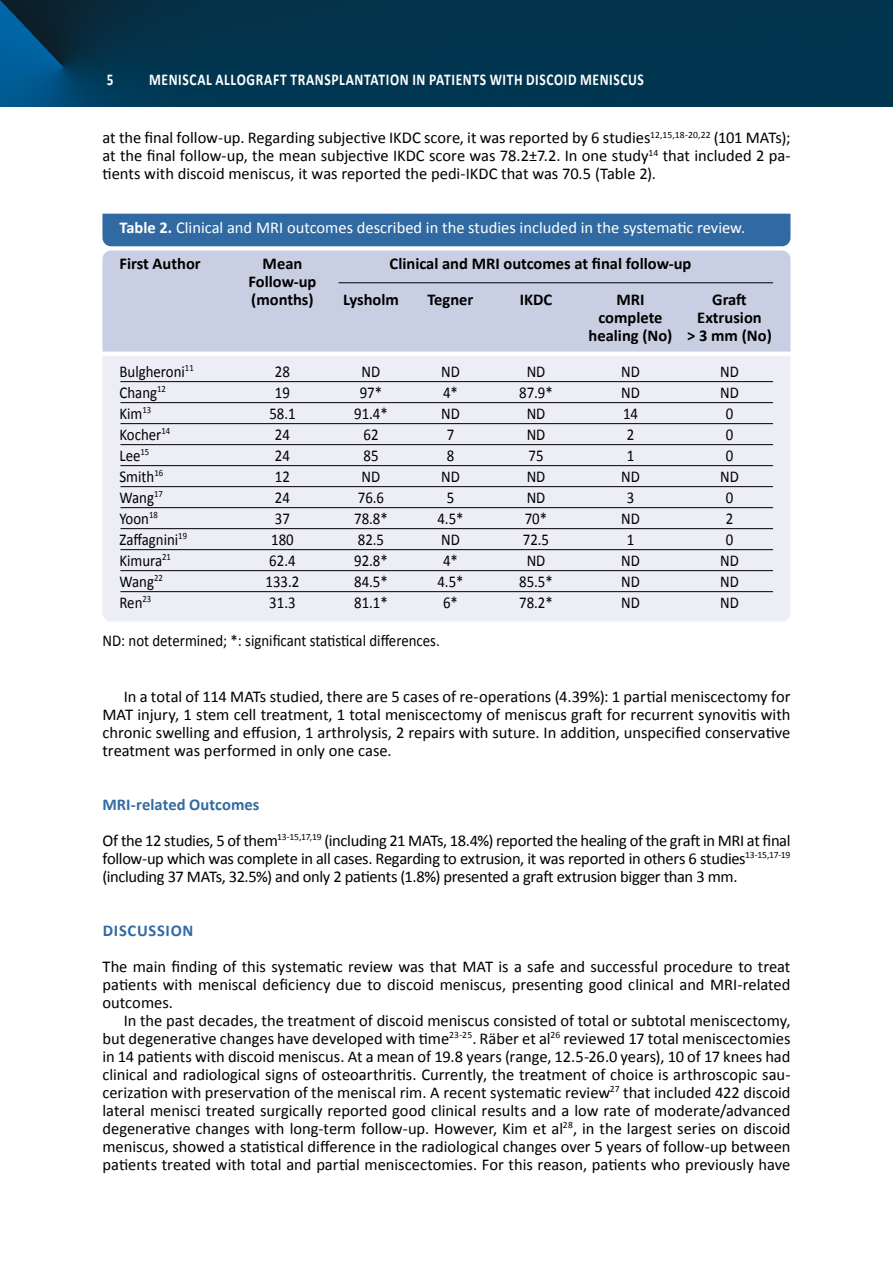
<style>
.page{position:relative;width:893px;height:1263px;background:#fff}
.page>*{position:absolute;margin:0;border:0;box-sizing:border-box;transform-origin:0 0}
.t1{font:16.5px/18px "Calibri";letter-spacing:-.005em;color:#000;text-align:justify}
.t2{font:16.5px "Calibri";letter-spacing:-.005em;color:#000;scale:.9 1}
.t3{font:700 16.5px/18px "Calibri";color:#000}
.t4{font:16.5px/36px "Calibri";letter-spacing:-.025em;color:#000}
.t5{font:16.5px/36px "Calibri";color:#fff}
.t6{font:700 16.5px "Calibri";letter-spacing:.045em;color:#fff;scale:.82 1}
.t7{font:700 16.5px "Calibri";letter-spacing:.045em;color:#316aa2}
.t8{font:700 16.5px "Calibri";letter-spacing:.045em;color:#fff;scale:.8 1}
.s1{font-weight:700}
.s2{font-weight:700;color:#000}
.s3{font-weight:700;color:#316aa2}
</style>
<div class="page">
<img style="left:0;top:0;width:893px;height:106px">
<div style="left:102px;top:214px;width:688px;height:32px;background:#316aa2"></div>
<div style="left:102px;top:250px;width:688px;height:102px;background:#c8cfe2"></div>
<div style="left:103px;top:356px;width:687px;height:265px;background:#edeef5"></div>
<hr style="left:338px;top:282px;width:435px;height:1px;background:#000">
<hr style="left:120px;top:381px;width:653px;height:1px;background:#000">
<hr style="left:120px;top:402px;width:653px;height:1px;background:#000">
<hr style="left:120px;top:423px;width:653px;height:1px;background:#000">
<hr style="left:120px;top:444px;width:653px;height:1px;background:#000">
<hr style="left:120px;top:465px;width:653px;height:1px;background:#000">
<hr style="left:120px;top:486px;width:653px;height:1px;background:#000">
<hr style="left:120px;top:507px;width:653px;height:1px;background:#000">
<hr style="left:120px;top:528px;width:653px;height:1px;background:#000">
<hr style="left:120px;top:549px;width:653px;height:1px;background:#000">
<hr style="left:120px;top:570px;width:653px;height:1px;background:#000">
<hr style="left:120px;top:591px;width:653px;height:1px;background:#000">
<p class="t8" style="left:107px;top:69px;width:10px">5</p>
<p class="t6" style="left:149px;top:69px;width:605px">MENISCAL ALLOGRAFT TRANSPLANTATION IN PATIENTS WITH DISCOID MENISCUS</p>
<p class="t1" style="left:102px;top:128px;width:689px">at the final follow-up. Regarding subjective IKDC score, it was reported by 6 studies<sup>12,15,18-20,22</sup> (101 MATs); at the final follow-up, the mean subjective IKDC score was 78.2±7.2. In one study<sup>14</sup> that included 2 pa&shy;tients with discoid meniscus, it was reported the pedi-IKDC that was 70.5 (Table 2).</p>
<p class="t5" style="left:119px;top:208px;width:627px"><span class="s1">Table 2.</span> Clinical and MRI outcomes described in the studies included in the systematic review.<br><span class="s2">First Author</span></p>
<p class="t3" style="left:263px;top:253px;width:41px">Mean</p>
<p class="t3" style="left:390px;top:253px;width:303px">Clinical and MRI outcomes at final follow-up</p>
<p class="t3" style="left:248px;top:271px;width:70px">Follow-up (months)</p>
<p class="t3" style="left:343px;top:289px;width:57px">Lysholm</p>
<p class="t3" style="left:428px;top:289px;width:47px">Tegner</p>
<p class="t3" style="left:520px;top:289px;width:34px">IKDC</p>
<p class="t3" style="left:616px;top:289px;width:30px">MRI</p>
<p class="t3" style="left:712px;top:289px;width:36px">Graft</p>
<p class="t3" style="left:598px;top:307px;width:66px">complete</p>
<p class="t3" style="left:589px;top:307px;width:185px;text-indent:109px">Extrusion healing (No) &gt; 3 mm (No)</p>
<p class="t2" style="left:119px;top:361px;width:84px">Bulgheroni<sup>11</sup></p>
<p class="t2" style="left:275px;top:361px;width:18px">28</p>
<p class="t2" style="left:362px;top:361px;width:22px">ND</p>
<p class="t2" style="left:441px;top:361px;width:22px">ND</p>
<p class="t2" style="left:527px;top:361px;width:22px">ND</p>
<p class="t2" style="left:621px;top:361px;width:22px">ND</p>
<p class="t2" style="left:720px;top:361px;width:22px">ND</p>
<p class="t2" style="left:119px;top:382px;width:53px">Chang<sup>12</sup></p>
<p class="t2" style="left:275px;top:382px;width:18px">19</p>
<p class="t2" style="left:360px;top:382px;width:26px">97*</p>
<p class="t2" style="left:443px;top:382px;width:18px">4*</p>
<p class="t2" style="left:519px;top:382px;width:39px">87.9*</p>
<p class="t2" style="left:621px;top:382px;width:22px">ND</p>
<p class="t2" style="left:720px;top:382px;width:22px">ND</p>
<p class="t2" style="left:119px;top:403px;width:37px">Kim<sup>13</sup></p>
<p class="t2" style="left:269px;top:403px;width:31px">58.1</p>
<p class="t2" style="left:354px;top:403px;width:39px">91.4*</p>
<p class="t2" style="left:441px;top:403px;width:22px">ND</p>
<p class="t2" style="left:527px;top:403px;width:22px">ND</p>
<p class="t2" style="left:623px;top:403px;width:18px">14</p>
<p class="t2" style="left:726px;top:403px;width:10px">0</p>
<p class="t2" style="left:119px;top:424px;width:58px">Kocher<sup>14</sup></p>
<p class="t2" style="left:275px;top:424px;width:18px">24</p>
<p class="t2" style="left:363px;top:424px;width:18px">62</p>
<p class="t2" style="left:447px;top:424px;width:10px">7</p>
<p class="t2" style="left:527px;top:424px;width:22px">ND</p>
<p class="t2" style="left:627px;top:424px;width:10px">2</p>
<p class="t2" style="left:726px;top:424px;width:10px">0</p>
<p class="t2" style="left:119px;top:445px;width:35px">Lee<sup>15</sup></p>
<p class="t2" style="left:275px;top:445px;width:18px">24</p>
<p class="t2" style="left:363px;top:445px;width:18px">85</p>
<p class="t2" style="left:447px;top:445px;width:10px">8</p>
<p class="t2" style="left:528px;top:445px;width:18px">75</p>
<p class="t2" style="left:627px;top:445px;width:10px">1</p>
<p class="t2" style="left:726px;top:445px;width:10px">0</p>
<p class="t2" style="left:120px;top:466px;width:50px">Smith<sup>16</sup></p>
<p class="t2" style="left:275px;top:466px;width:18px">12</p>
<p class="t2" style="left:362px;top:466px;width:22px">ND</p>
<p class="t2" style="left:441px;top:466px;width:22px">ND</p>
<p class="t2" style="left:527px;top:466px;width:22px">ND</p>
<p class="t2" style="left:621px;top:466px;width:22px">ND</p>
<p class="t2" style="left:720px;top:466px;width:22px">ND</p>
<p class="t2" style="left:119px;top:487px;width:50px">Wang<sup>17</sup></p>
<p class="t2" style="left:275px;top:487px;width:18px">24</p>
<p class="t2" style="left:358px;top:487px;width:31px">76.6</p>
<p class="t2" style="left:447px;top:487px;width:10px">5</p>
<p class="t2" style="left:527px;top:487px;width:22px">ND</p>
<p class="t2" style="left:627px;top:487px;width:10px">3</p>
<p class="t2" style="left:726px;top:487px;width:10px">0</p>
<p class="t2" style="left:120px;top:508px;width:44px">Yoon<sup>18</sup></p>
<p class="t2" style="left:275px;top:508px;width:18px">37</p>
<p class="t2" style="left:354px;top:508px;width:39px">78.8*</p>
<p class="t2" style="left:437px;top:508px;width:31px">4.5*</p>
<p class="t2" style="left:525px;top:508px;width:26px">70*</p>
<p class="t2" style="left:621px;top:508px;width:22px">ND</p>
<p class="t2" style="left:726px;top:508px;width:10px">2</p>
<p class="t2" style="left:119px;top:529px;width:77px">Zaffagnini<sup>19</sup></p>
<p class="t2" style="left:271px;top:529px;width:27px">180</p>
<p class="t2" style="left:358px;top:529px;width:31px">82.5</p>
<p class="t2" style="left:441px;top:529px;width:22px">ND</p>
<p class="t2" style="left:523px;top:529px;width:31px">72.5</p>
<p class="t2" style="left:627px;top:529px;width:10px">1</p>
<p class="t2" style="left:726px;top:529px;width:10px">0</p>
<p class="t2" style="left:119px;top:550px;width:59px">Kimura<sup>21</sup></p>
<p class="t2" style="left:269px;top:550px;width:31px">62.4</p>
<p class="t2" style="left:354px;top:550px;width:39px">92.8*</p>
<p class="t2" style="left:443px;top:550px;width:18px">4*</p>
<p class="t2" style="left:527px;top:550px;width:22px">ND</p>
<p class="t2" style="left:621px;top:550px;width:22px">ND</p>
<p class="t2" style="left:720px;top:550px;width:22px">ND</p>
<p class="t2" style="left:120px;top:571px;width:50px">Wang<sup>22</sup></p>
<p class="t2" style="left:266px;top:571px;width:39px">133.2</p>
<p class="t2" style="left:354px;top:571px;width:39px">84.5*</p>
<p class="t2" style="left:437px;top:571px;width:31px">4.5*</p>
<p class="t2" style="left:519px;top:571px;width:39px">85.5*</p>
<p class="t2" style="left:621px;top:571px;width:22px">ND</p>
<p class="t2" style="left:720px;top:571px;width:22px">ND</p>
<p class="t2" style="left:119px;top:592px;width:37px">Ren<sup>23</sup></p>
<p class="t2" style="left:269px;top:592px;width:31px">31.3</p>
<p class="t2" style="left:354px;top:592px;width:39px">81.1*</p>
<p class="t2" style="left:443px;top:592px;width:18px">6*</p>
<p class="t2" style="left:519px;top:592px;width:39px">78.2*</p>
<p class="t2" style="left:621px;top:592px;width:22px">ND</p>
<p class="t2" style="left:720px;top:592px;width:22px">ND</p>
<p class="t2" style="left:102px;top:630px;width:376px">ND: not determined; *: significant statistical differences.</p>
<p class="t1" style="left:102px;top:686px;width:689px;text-indent:21px">In a total of 114 MATs studied, there are 5 cases of re-operations (4.39%): 1 partial meniscectomy for MAT injury, 1 stem cell treatment, 1 total meniscectomy of meniscus graft for recurrent synovitis with chronic swelling and effusion, 1 arthrolysis, 2 repairs with suture. In addition, unspecified conservative treatment was performed in only one case.</p>
<p class="t4" style="left:102px;top:785px;width:689px"><span class="s3">MRI-related Outcomes<br></span>Of the 12 studies, 5 of them<sup>13-15,17,19</sup> (including 21 MATs, 18.4%) reported the healing of the graft in MRI at final</p>
<p class="t1" style="left:102px;top:848px;width:689px">follow-up which was complete in all cases. Regarding to extrusion, it was reported in others 6 studies<sup>13-15,17-19 </sup>(including 37 MATs, 32.5%) and only 2 patients (1.8%) presented a graft extrusion bigger than 3 mm.</p>
<p class="t7" style="left:103px;top:920px;width:92px">DISCUSSION</p>
<p class="t1" style="left:102px;top:956px;width:689px">The main finding of this systematic review was that MAT is a safe and successful procedure to treat patients with meniscal deficiency due to discoid meniscus, presenting good clinical and MRI-related outcomes.</p>
<p class="t1" style="left:102px;top:1010px;width:689px;text-indent:21px">In the past decades, the treatment of discoid meniscus consisted of total or subtotal meniscectomy, but degenerative changes have developed with time<sup>23-25</sup>. Räber et al<sup>26</sup> reviewed 17 total meniscectomies in 14 patients with discoid meniscus. At a mean of 19.8 years (range, 12.5-26.0 years), 10 of 17 knees had clinical and radiological signs of osteoarthritis. Currently, the treatment of choice is arthroscopic sau&shy;cerization with preservation of the meniscal rim. A recent systematic review<sup>27</sup> that included 422 discoid lateral menisci treated surgically reported good clinical results and a low rate of moderate/advanced degenerative changes with long-term follow-up. However, Kim et al<sup>28</sup>, in the largest series on discoid meniscus, showed a statistical difference in the radiological changes over 5 years of follow-up between patients treated with total and partial meniscectomies. For this reason, patients who previously have</p>
</div>
